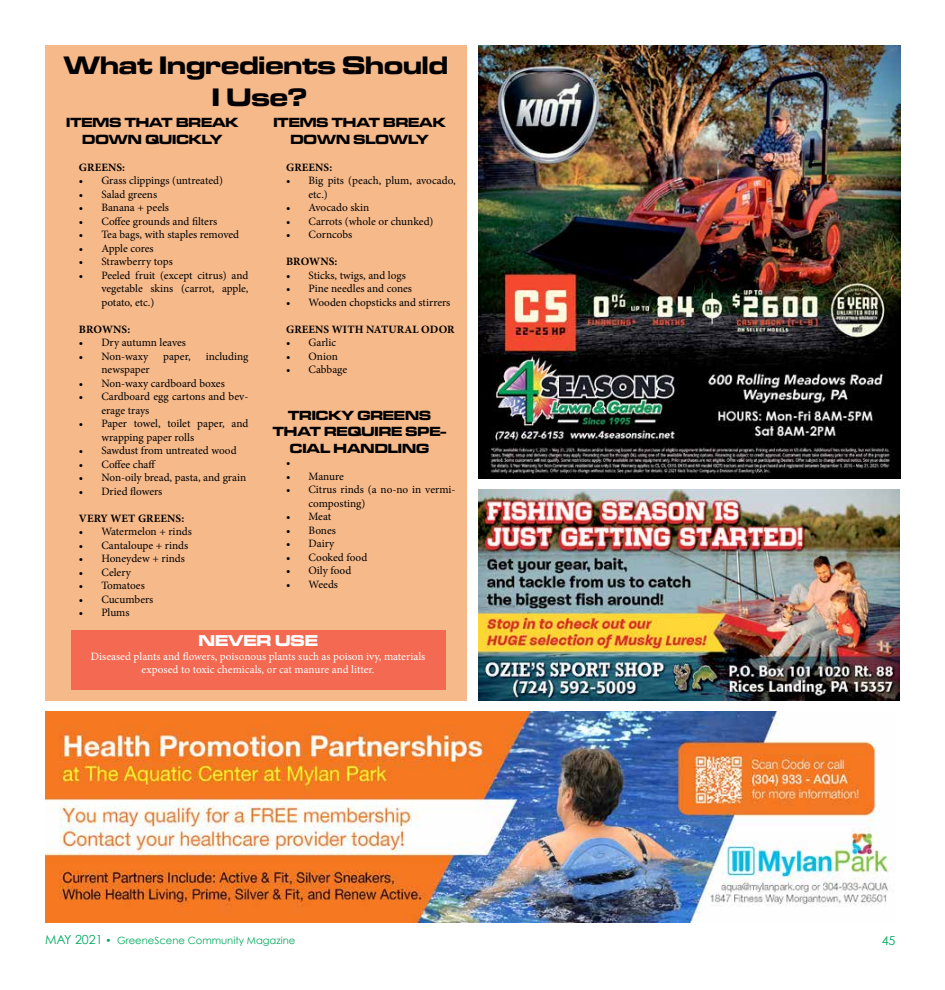
<style>
.page{position:relative;width:945px;height:990px;background:#fff}
.page>*{position:absolute;margin:0;border:0;box-sizing:border-box;transform-origin:0 0}
.t1{font:26.25px/31.5px "Microgramma D Bold Exte";color:#000;text-align:center}
.t2{font:16.25px "Microgramma D Bold Exte";color:#fff}
.t3{font:13.75px/16.5px "Microgramma D Bold Exte";color:#000;text-align:center}
.t4{font:12.5px "Century Gothic";color:#00a95e}
.t5{font:11.25px/13.5px "Minion Pro";color:#000}
.t6{font:11.25px/13.5px "Minion Pro";letter-spacing:-.005em;color:#fff;text-align:center}
.t7{font:700 11.25px "Minion Pro";letter-spacing:.01em;color:#000}
.t8{font:10px "Century Gothic";color:#00a95e}
.s1{font-size:12.5px}
</style>
<div class="page">
<div style="left:45px;top:45px;width:422px;height:656px;background:#f6b98a"></div>
<div style="left:71px;top:630px;width:374px;height:59px;background:#f36951"></div>
<img style="left:478px;top:490px;width:422px;height:211px">
<img style="left:478px;top:46px;width:422px;height:432px">
<img style="left:45px;top:712px;width:845px;height:210px">
<h1 class="t1" style="left:64px;top:49px;width:385px">What Ingredients Should<br>I Use?</h1>
<p class="t3" style="left:66px;top:114px;width:174px">ITEMS THAT BREAK<br>DOWN QUICKLY</p>
<p class="t7" style="left:79px;top:159px;width:48px">GREENS:</p>
<p class="t5" style="left:79px;top:174px;width:146px">• Grass clippings (untreated)</p>
<p class="t5" style="left:79px;top:187px;width:80px">• Salad greens</p>
<p class="t5" style="left:79px;top:201px;width:92px">• Banana + peels</p>
<p class="t5" style="left:79px;top:214px;width:140px">• Coffee grounds and filters</p>
<p class="t5" style="left:79px;top:228px;width:162px">• Tea bags, with staples removed</p>
<p class="t5" style="left:79px;top:241px;width:76px">• Apple cores</p>
<p class="t5" style="left:79px;top:255px;width:95px">• Strawberry tops</p>
<p class="t5" style="left:101px;top:268px;width:149px;text-align:justify;text-indent:-22px">• Peeled fruit (except citrus) and vegetable skins (carrot, apple, potato, etc.)</p>
<p class="t7" style="left:79px;top:321px;width:53px">BROWNS:</p>
<p class="t5" style="left:79px;top:336px;width:109px">• Dry autumn leaves</p>
<p class="t5" style="left:79px;top:349px;width:71px">• Non-waxy</p>
<p class="t5" style="left:163px;top:349px;width:29px">paper,</p>
<p class="t5" style="left:206px;top:349px;width:44px">including</p>
<p class="t5" style="left:101px;top:363px;width:50px">newspaper</p>
<p class="t5" style="left:79px;top:376px;width:148px">• Non-waxy cardboard boxes</p>
<p class="t5" style="left:101px;top:390px;width:149px;text-indent:-22px">• Cardboard egg cartons and bev&shy;erage trays</p>
<p class="t5" style="left:101px;top:417px;width:149px;text-indent:-22px">• Paper towel, toilet paper, and wrapping paper rolls</p>
<p class="t5" style="left:79px;top:444px;width:159px">• Sawdust from untreated wood</p>
<p class="t5" style="left:79px;top:457px;width:79px">• Coffee chaff</p>
<p class="t5" style="left:79px;top:471px;width:169px">• Non-oily bread, pasta, and grain</p>
<p class="t5" style="left:79px;top:484px;width:85px">• Dried flowers</p>
<p class="t7" style="left:79px;top:510px;width:107px">VERY WET GREENS:</p>
<p class="t5" style="left:79px;top:525px;width:114px">• Watermelon + rinds</p>
<p class="t5" style="left:79px;top:538px;width:111px">• Cantaloupe + rinds</p>
<p class="t5" style="left:79px;top:552px;width:108px">• Honeydew + rinds</p>
<p class="t5" style="left:79px;top:565px;width:54px">• Celery</p>
<p class="t5" style="left:79px;top:579px;width:67px">• Tomatoes</p>
<p class="t5" style="left:79px;top:592px;width:76px">• Cucumbers</p>
<p class="t5" style="left:79px;top:606px;width:52px">• Plums</p>
<p class="t3" style="left:273px;top:114px;width:174px">ITEMS THAT BREAK<br>DOWN SLOWLY</p>
<p class="t7" style="left:286px;top:159px;width:48px">GREENS:</p>
<p class="t5" style="left:309px;top:174px;width:149px;text-indent:-22px">• Big pits (peach, plum, avocado, etc.)</p>
<p class="t5" style="left:286px;top:201px;width:85px">• Avocado skin</p>
<p class="t5" style="left:286px;top:214px;width:149px">• Carrots (whole or chunked)</p>
<p class="t5" style="left:286px;top:228px;width:68px">• Corncobs</p>
<p class="t7" style="left:286px;top:254px;width:53px">BROWNS:</p>
<p class="t5" style="left:286px;top:268px;width:121px">• Sticks, twigs, and logs</p>
<p class="t5" style="left:286px;top:282px;width:128px">• Pine needles and cones</p>
<p class="t5" style="left:286px;top:295px;width:166px">• Wooden chopsticks and stirrers</p>
<p class="t7" style="left:286px;top:321px;width:170px">GREENS WITH NATURAL ODOR</p>
<p class="t5" style="left:286px;top:336px;width:52px">• Garlic</p>
<p class="t5" style="left:286px;top:349px;width:53px">• Onion</p>
<p class="t5" style="left:286px;top:363px;width:63px">• Cabbage</p>
<p class="t3" style="left:273px;top:406px;width:175px">TRICKY GREENS<br>THAT REQUIRE SPE-<br>CIAL HANDLING</p>
<p class="t5" style="left:286px;top:456px;width:6px">•</p>
<p class="t5" style="left:286px;top:469px;width:59px">• Manure</p>
<p class="t5" style="left:309px;top:483px;width:149px;text-indent:-22px">• Citrus rinds (a no-no in vermi&shy;composting)</p>
<p class="t5" style="left:286px;top:510px;width:47px">• Meat</p>
<p class="t5" style="left:286px;top:523px;width:51px">• Bones</p>
<p class="t5" style="left:286px;top:537px;width:50px">• Dairy</p>
<p class="t5" style="left:286px;top:550px;width:83px">• Cooked food</p>
<p class="t5" style="left:286px;top:564px;width:67px">• Oily food</p>
<p class="t5" style="left:286px;top:577px;width:54px">• Weeds</p>
<h2 class="t2" style="left:198px;top:630px;width:121px">NEVER USE</h2>
<p class="t6" style="left:91px;top:649px;width:336px">Diseased plants and flowers, poisonous plants such as poison ivy, materials exposed to toxic chemicals, or cat manure and litter.</p>
<p class="t8" style="left:45px;top:934px;width:252px"><span class="s1">MAY 2021</span> • GreeneScene Community Magazine</p>
<p class="t4" style="left:882px;top:933px;width:15px">45</p>
</div>
